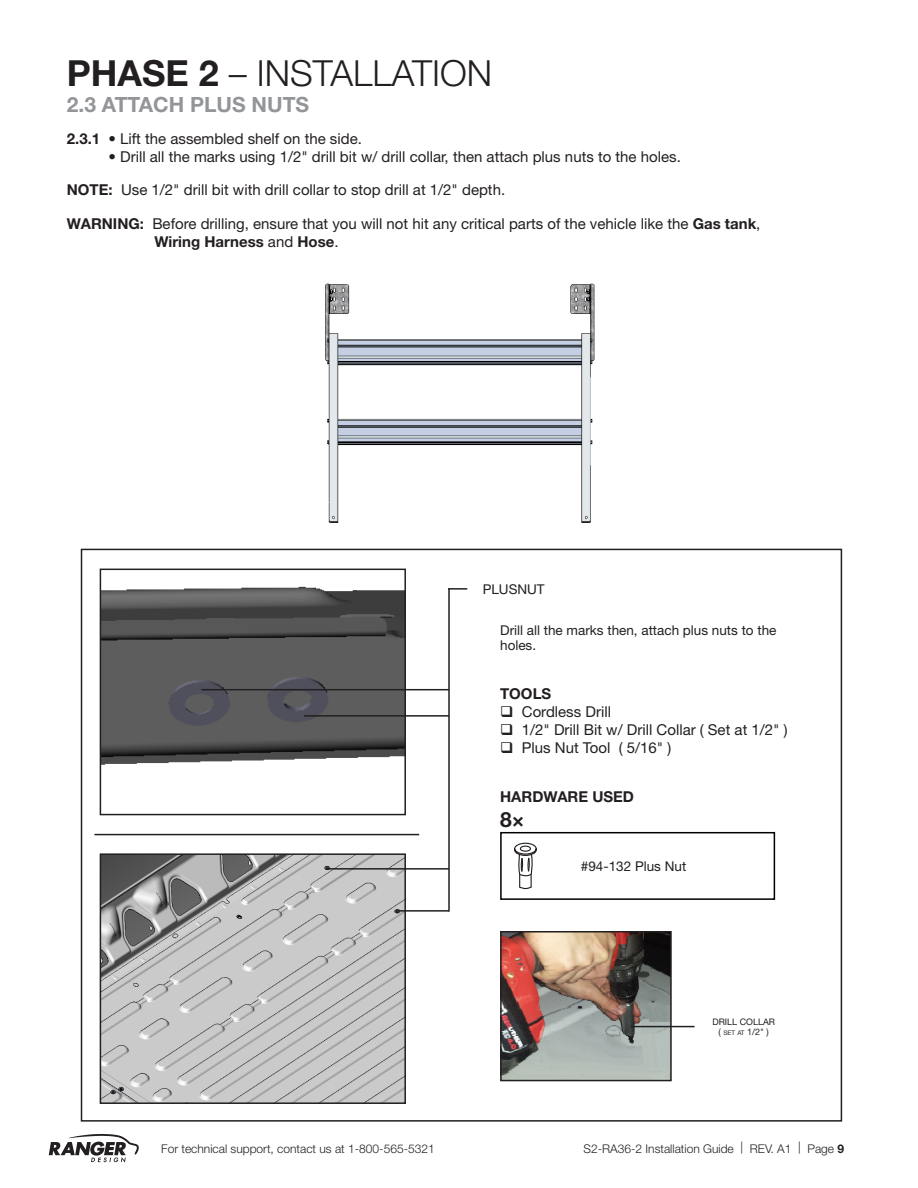
<style>
.page{position:relative;width:918px;height:1188px;background:#fff}
.page>*{position:absolute;margin:0;border:0;box-sizing:border-box;transform-origin:0 0}
.Phase{font:300 36px "Helvetica Neue LT Std";color:#231f20}
.Steps{font:700 21px "Helvetica Neue LT Std";color:#939598}
.t1{font:700 21px "Helvetica Neue LT Std";color:#231f20}
.t2{font:15px "Helvetica Neue LT Std";color:#231f20}
.t3{font:700 15px "Helvetica Neue LT Std";color:#231f20}
.t4{font:13.5px/15px "Helvetica Neue LT Std";color:#231f20}
.t5{font:300 12px "Helvetica Neue LT Std";color:#231f20}
.t6{font:9px "Helvetica Neue LT Std";color:#231f20}
.t7{font:9px "Helvetica Neue LT Std";color:#231f20}
.s1{font-weight:700}
.s2{font-weight:400}
.s3{font-size:6.3px}
.s4{font-style:inherit}
</style>
<div class="page">
<svg style="left:49px;top:1134px;width:90px;height:29px"></svg>
<img style="left:325px;top:283px;width:270px;height:240px">
<img style="left:103px;top:586px;width:300px;height:179px">
<div style="left:100px;top:569px;width:306px;height:246px;border:2px solid #231f20"></div>
<img style="left:103px;top:856px;width:300px;height:245px">
<div style="left:100px;top:853px;width:306px;height:251px;border:2px solid #231f20"></div>
<hr style="left:201px;top:689px;width:248px;height:1px;background:#231f20">
<hr style="left:326px;top:868px;width:123px;height:2px;background:#231f20">
<hr style="left:304px;top:715px;width:145px;height:2px;background:#231f20">
<hr style="left:398px;top:910px;width:51px;height:2px;background:#231f20">
<svg style="left:450px;top:588px;width:17px;height:2px"></svg>
<hr style="left:448px;top:588px;width:2px;height:324px;background:#231f20">
<hr style="left:94px;top:834px;width:325px;height:1px;background:#231f20">
<div style="left:500px;top:832px;width:275px;height:68px;border:2px solid #000"></div>
<svg style="left:514px;top:842px;width:23px;height:48px"></svg>
<img style="left:503px;top:934px;width:166px;height:144px">
<div style="left:500px;top:931px;width:172px;height:150px;border:2px solid #231f20"></div>
<hr style="left:631px;top:1026px;width:64px;height:1px;background:#231f20">
<p class="Phase" style="left:67px;top:52px;width:427px"><span class="s1">PHASE 2</span> – INSTALLATION</p>
<p class="Steps" style="left:67px;top:91px;width:244px">2.3 ATTACH PLUS NUTS</p>
<p class="t2" style="left:67px;top:129px;width:297px"><span class="s1">2.3.1</span> • Lift the assembled shelf on the side.</p>
<p class="t2" style="left:109px;top:147px;width:574px">• Drill all the marks using 1/2" drill bit w/ drill collar, then attach plus nuts to the holes.</p>
<p class="t2" style="left:67px;top:180px;width:440px"><span class="s1">NOTE:</span> Use 1/2" drill bit with drill collar to stop drill at 1/2" depth.</p>
<p class="t2" style="left:67px;top:215px;width:695px"><span class="s1">WARNING:</span> Before drilling, ensure that you will not hit any critical parts of the vehicle like the <span class="s1">Gas tank</span>,</p>
<p class="t3" style="left:154px;top:232px;width:186px">Wiring Harness <span class="s2">and</span> Hose<span class="s2">.</span></p>
<p class="t4" style="left:483px;top:581px;width:63px">PLUSNUT</p>
<p class="t4" style="left:500px;top:623px;width:278px">Drill all the marks then, attach plus nuts to the holes.</p>
<p class="t3" style="left:500px;top:685px;width:53px">TOOLS</p>
<p class="t2" style="left:500px;top:703px;width:112px">❑ Cordless Drill</p>
<p class="t2" style="left:500px;top:721px;width:289px">❑ 1/2" Drill Bit w/ Drill Collar ( Set at 1/2" )</p>
<p class="t2" style="left:500px;top:739px;width:173px">❑ Plus Nut Tool ( 5/16" )</p>
<p class="t3" style="left:500px;top:788px;width:135px">HARDWARE USED</p>
<p class="t1" style="left:500px;top:807px;width:26px">8×</p>
<p class="t4" style="left:581px;top:858px;width:107px">#94-132 Plus Nut</p>
<p class="t6" style="left:712px;top:1016px;width:64px">DRILL COLLAR</p>
<p class="t7" style="left:719px;top:1026px;width:52px">( <span class="s3">SET AT</span> 1/2<span class="s4">"</span> )</p>
<p class="t5" style="left:161px;top:1141px;width:275px">For technical support, contact us at 1-800-565-5321</p>
<p class="t5" style="left:584px;top:1141px;width:262px">S2-RA36-2 Installation Guide | REV. A1 | Page <span class="s1">9</span></p>
</div>
